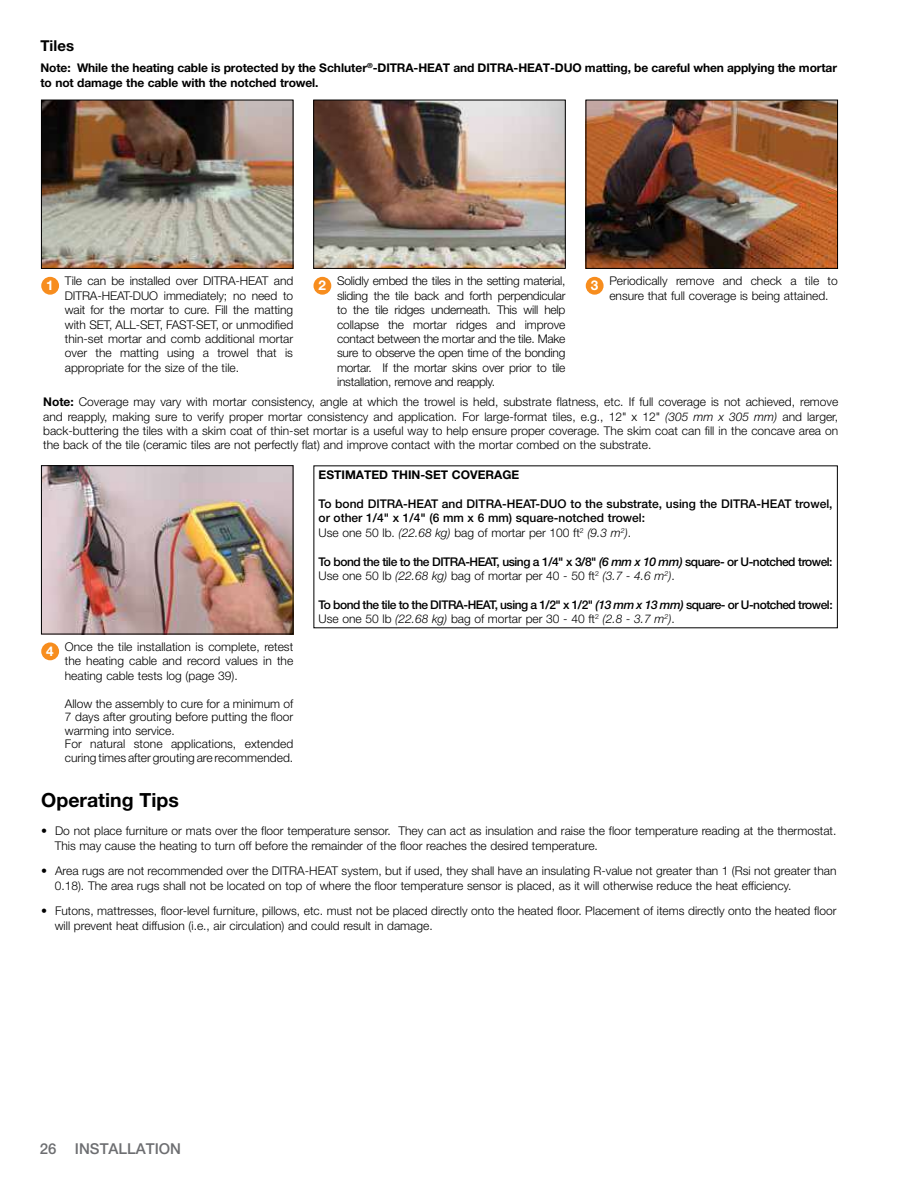
<style>
.page{position:relative;width:918px;height:1188px;background:#fff}
.page>*{position:absolute;margin:0;border:0;box-sizing:border-box;transform-origin:0 0}
.t1{font:700 19.5px "Helvetica Neue LT Pro";color:#000}
.t2{font:500 15px "Helvetica Neue LT Pro";color:#6d6e71}
.t3{font:700 15px "Helvetica Neue LT Pro";color:#000}
.t4{font:700 13.5px "Helvetica Neue LT Pro";color:#fff}
.t5{font:300 12px/14.4px "Helvetica Neue LT Pro";color:#000}
.t6{font:500 12px/14.4px "Helvetica Neue LT Pro";letter-spacing:-.04em;color:#000}
.t7{font:700 12px/14.4px "Helvetica Neue LT Pro";letter-spacing:-.01em;color:#000}
.t8{font:500 12px/14.4px "Helvetica Neue LT Pro";color:#000}
.s1{font-weight:700}
.s2{font-style:italic}
.s3{font-weight:300}
.s4{font-weight:300;font-style:italic}
</style>
<div class="page">
<div style="left:41px;top:642px;width:18px;height:18px;background:#f78d1e;border-radius:50%"></div>
<img style="left:43px;top:102px;width:248px;height:165px">
<div style="left:41px;top:100px;width:252px;height:169px;border:1px solid #000"></div>
<img style="left:316px;top:102px;width:248px;height:165px">
<div style="left:314px;top:100px;width:252px;height:169px;border:1px solid #000"></div>
<img style="left:588px;top:102px;width:248px;height:165px">
<div style="left:586px;top:100px;width:252px;height:169px;border:1px solid #000"></div>
<div style="left:41px;top:277px;width:18px;height:18px;background:#f78d1e;border-radius:50%"></div>
<div style="left:314px;top:277px;width:17px;height:18px;background:#f78d1e;border-radius:50%"></div>
<div style="left:586px;top:277px;width:18px;height:18px;background:#f78d1e;border-radius:50%"></div>
<img style="left:43px;top:467px;width:248px;height:165px">
<div style="left:41px;top:465px;width:252px;height:169px;border:1px solid #000"></div>
<hr style="left:917px;top:0;width:1px;height:93px;background:#a7a9ac">
<p class="t3" style="left:40px;top:37px;width:35px">Tiles</p>
<p class="t7" style="left:40px;top:61px;width:798px">Note: While the heating cable is protected by the Schluter<sup>®</sup>-DITRA-HEAT and DITRA-HEAT-DUO matting, be careful when applying the mortar to not damage the cable with the notched trowel.</p>
<p class="t4" style="left:46px;top:277px;width:9px">1</p>
<p class="t5" style="left:337px;top:274px;width:230px;text-align:justify">Solidly embed the tiles in the setting material, sliding the tile back and forth perpendicular to the tile ridges underneath. This will help collapse the mortar ridges and improve contact between the mortar and the tile. Make sure to observe the open time of the bonding mortar. If the mortar skins over prior to tile installation, remove and reapply.</p>
<p class="t5" style="left:65px;top:274px;width:230px;text-align:justify">Tile can be installed over DITRA-HEAT and DITRA-HEAT-DUO immediately; no need to wait for the mortar to cure. Fill the matting with SET, ALL-SET, FAST-SET, or unmodified thin-set mortar and comb additional mortar over the matting using a trowel that is appropriate for the size of the tile.</p>
<p class="t4" style="left:318px;top:277px;width:9px">2</p>
<p class="t5" style="left:609px;top:274px;width:230px">Periodically remove and check a tile to ensure that full coverage is being attained.</p>
<p class="t4" style="left:591px;top:277px;width:9px">3</p>
<p class="t5" style="left:43px;top:394px;width:797px;text-align:justify"><span class="s1">Note:</span> Coverage may vary with mortar consistency, angle at which the trowel is held, substrate flatness, etc. If full coverage is not achieved, remove and reapply, making sure to verify proper mortar consistency and application. For large-format tiles, e.g., 12" x 12" <span class="s2">(305 mm x 305 mm)</span> and larger, back-buttering the tiles with a skim coat of thin-set mortar is a useful way to help ensure proper coverage. The skim coat can fill in the concave area on the back of the tile (ceramic tiles are not perfectly flat) and improve contact with the mortar combed on the substrate.</p>
<p class="t7" style="left:319px;top:467px;width:202px">ESTIMATED THIN-SET COVERAGE</p>
<p class="t8" style="left:319px;top:496px;width:516px">To bond DITRA-HEAT and DITRA-HEAT-DUO to the substrate, using the DITRA-HEAT trowel, or other 1/4" x 1/4" (6 mm x 6 mm) square-notched trowel:<br><span class="s3">Use one 50 lb.</span> <span class="s4">(22.68 kg)</span> <span class="s3">bag of mortar per 100 ft</span><sup>2</sup> <span class="s4">(9.3 m</span><sup>2</sup><span class="s4">)</span><span class="s3">.</span></p>
<p class="t6" style="left:319px;top:554px;width:516px">To bond the tile to the DITRA-HEAT, using a 1/4" x 3/8" <span class="s2">(6 mm x 10 mm)</span> square- or U-notched trowel:<br><span class="s3">Use one 50 lb</span> <span class="s4">(22.68 kg)</span> <span class="s3">bag of mortar per 40 - 50 ft</span><sup>2</sup> <span class="s4">(3.7 - 4.6 m</span><sup>2</sup><span class="s4">)</span><span class="s3">.</span></p>
<p class="t6" style="left:319px;top:597px;width:516px">To bond the tile to the DITRA-HEAT, using a 1/2" x 1/2" <span class="s2">(13 mm x 13 mm)</span> square- or U-notched trowel:<br><span class="s3">Use one 50 lb</span> <span class="s4">(22.68 kg)</span> <span class="s3">bag of mortar per 30 - 40 ft</span><sup>2</sup> <span class="s4">(2.8 - 3.7 m</span><sup>2</sup><span class="s4">)</span><span class="s3">.</span></p>
<p class="t4" style="left:46px;top:643px;width:9px">4</p>
<p class="t5" style="left:65px;top:639px;width:230px;text-align:justify">Once the tile installation is complete, retest the heating cable and record values in the heating cable tests log (page 39).</p>
<p class="t5" style="left:65px;top:696px;width:230px;line-height:13.5px">Allow the assembly to cure for a minimum of 7 days after grouting before putting the floor warming into service.<br>For natural stone applications, extended curing times after grouting are recommended.</p>
<h1 class="t1" style="left:41px;top:788px;width:139px">Operating Tips</h1>
<p class="t5" style="left:55px;top:824px;width:783px;text-indent:-14px">• Do not place furniture or mats over the floor temperature sensor. They can act as insulation and raise the floor temperature reading at the thermostat.<br>This may cause the heating to turn off before the remainder of the floor reaches the desired temperature.</p>
<p class="t5" style="left:55px;top:864px;width:783px;text-indent:-14px">• Area rugs are not recommended over the DITRA-HEAT system, but if used, they shall have an insulating R-value not greater than 1 (Rsi not greater than<br>0.18). The area rugs shall not be located on top of where the floor temperature sensor is placed, as it will otherwise reduce the heat efficiency.</p>
<p class="t5" style="left:55px;top:904px;width:783px;text-indent:-14px">• Futons, mattresses, floor-level furniture, pillows, etc. must not be placed directly onto the heated floor. Placement of items directly onto the heated floor will prevent heat diffusion (i.e., air circulation) and could result in damage.</p>
<p class="t2" style="left:40px;top:1139px;width:143px">26 INSTALLATION</p>
</div>
